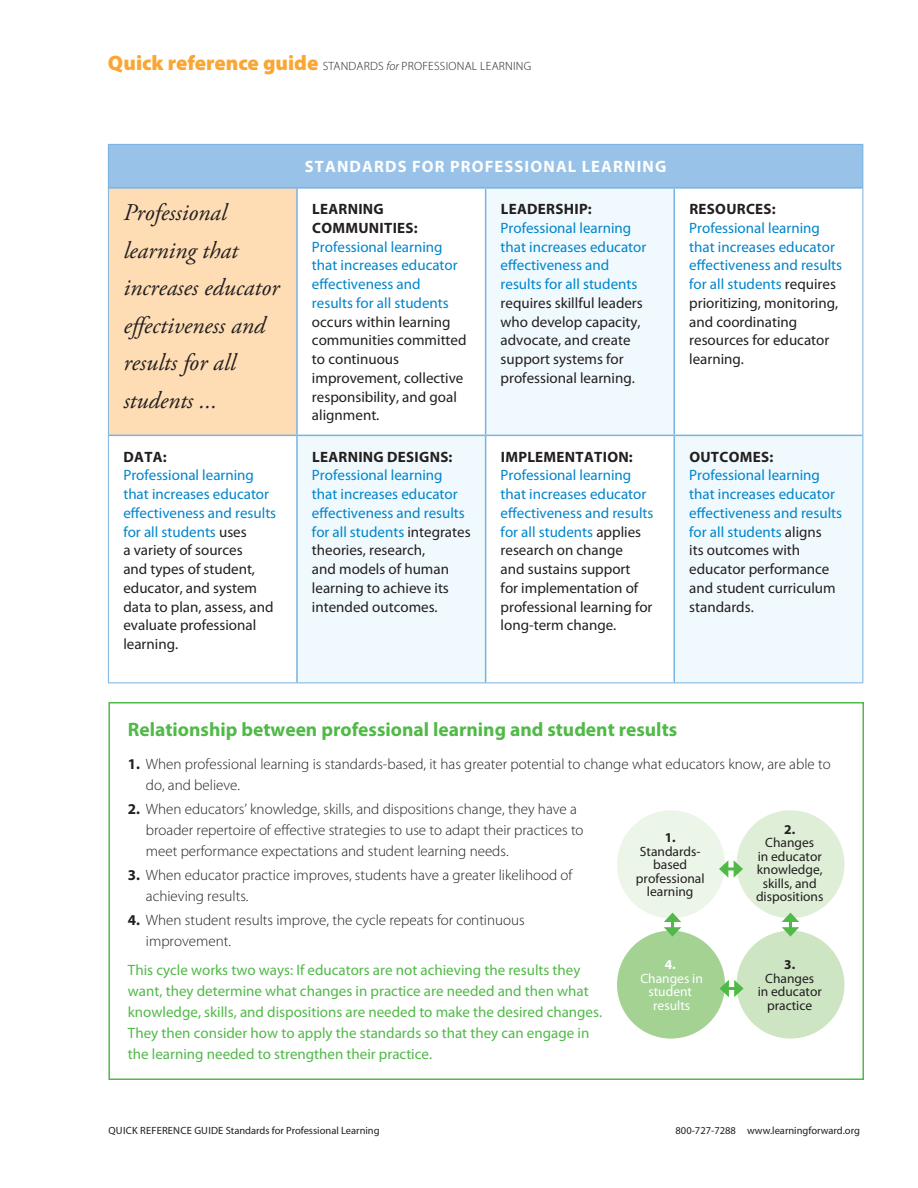
<style>
.page{position:relative;width:918px;height:1188px;background:#fff}
.page>*{position:absolute;margin:0;border:0;box-sizing:border-box;transform-origin:0 0}
.t1{font:italic 24px/37.5px "Adobe Garamond Pro";color:#231f20}
.t2{font:700 19.5px "Myriad Pro";color:#51b948}
.t3{font:700 16.5px "Myriad Pro";letter-spacing:.07em;color:#fff}
.t4{font:15px/18.8px "Myriad Pro";color:#231f20}
.t5{font:15px/18.8px "Myriad Pro";color:#0085cb}
.t6{font:300 15px/21px "Myriad Pro";color:#231f20}
.t7{font:15px/21px "Myriad Pro";color:#51b948}
.t8{font:700 15px/18.8px "Myriad Pro";letter-spacing:.02em;color:#231f20}
.t9{font:13.5px/13.5px "Myriad Pro";color:#231f20;text-align:center}
.t10{font:13.5px/13.5px "Myriad Pro";color:#fff;text-align:center}
.t11{font:700 13.5px "Myriad Pro";color:#231f20}
.t12{font:700 13.5px "Myriad Pro";color:#fff}
.t13{font:300 12px "Myriad Pro";letter-spacing:.02em;color:#231f20}
.t14{font:10.5px "Myriad Pro";color:#231f20}
.s1{font-weight:900;font-size:21px;color:#faa633}
.s2{font-style:italic}
.s3{color:#0085cb}
.s4{color:#231f20}
.s5{font-weight:700}
</style>
<div class="page">
<div style="left:108px;top:702px;width:756px;height:378px;border:2px solid #51b948"></div>
<div style="left:736px;top:931px;width:108px;height:108px;background:#cde5c3;border-radius:50%"></div>
<div style="left:736px;top:810px;width:108px;height:108px;background:#deeed7;border-radius:50%"></div>
<div style="left:617px;top:810px;width:108px;height:108px;background:#ebf5e8;border-radius:50%"></div>
<div style="left:617px;top:931px;width:108px;height:108px;background:#a3d293;border-radius:50%"></div>
<svg style="left:720px;top:980px;width:24px;height:17px"></svg>
<svg style="left:782px;top:913px;width:17px;height:24px"></svg>
<svg style="left:664px;top:913px;width:17px;height:24px"></svg>
<svg style="left:719px;top:860px;width:24px;height:18px"></svg>
<div style="left:108px;top:144px;width:755px;height:44px;background:#98c2e7"></div>
<div style="left:108px;top:188px;width:189px;height:247px;background:#feddb5"></div>
<svg style="left:298px;top:189px;width:564px;height:493px;fill:#f0f9fd"></svg>
<hr style="left:485px;top:189px;width:1px;height:246px;background:#78b3e1">
<hr style="left:674px;top:189px;width:1px;height:246px;background:#78b3e1">
<hr style="left:297px;top:435px;width:189px;height:1px;background:#78b3e1">
<hr style="left:296px;top:436px;width:2px;height:246px;background:#78b3e1">
<hr style="left:486px;top:435px;width:188px;height:1px;background:#78b3e1">
<hr style="left:485px;top:436px;width:1px;height:246px;background:#78b3e1">
<hr style="left:674px;top:435px;width:188px;height:1px;background:#78b3e1">
<hr style="left:674px;top:436px;width:1px;height:246px;background:#78b3e1">
<hr style="left:862px;top:188px;width:1px;height:247px;background:#78b3e1">
<hr style="left:108px;top:435px;width:1px;height:247px;background:#78b3e1">
<hr style="left:862px;top:435px;width:1px;height:247px;background:#78b3e1">
<hr style="left:108px;top:682px;width:189px;height:1px;background:#78b3e1">
<hr style="left:297px;top:682px;width:189px;height:1px;background:#78b3e1">
<hr style="left:486px;top:682px;width:188px;height:1px;background:#78b3e1">
<hr style="left:674px;top:682px;width:189px;height:1px;background:#78b3e1">
<hr style="left:108px;top:144px;width:189px;height:1px;background:#78b3e1">
<hr style="left:108px;top:145px;width:1px;height:43px;background:#78b3e1">
<hr style="left:297px;top:144px;width:189px;height:1px;background:#78b3e1">
<hr style="left:486px;top:144px;width:188px;height:1px;background:#78b3e1">
<hr style="left:674px;top:144px;width:189px;height:1px;background:#78b3e1">
<hr style="left:862px;top:145px;width:1px;height:43px;background:#78b3e1">
<hr style="left:297px;top:187px;width:189px;height:2px;background:#78b3e1">
<hr style="left:486px;top:187px;width:188px;height:2px;background:#78b3e1">
<hr style="left:674px;top:187px;width:188px;height:2px;background:#78b3e1">
<hr style="left:109px;top:187px;width:188px;height:2px;background:#78b3e1">
<hr style="left:296px;top:189px;width:2px;height:246px;background:#78b3e1">
<hr style="left:109px;top:435px;width:188px;height:1px;background:#78b3e1">
<hr style="left:108px;top:188px;width:1px;height:247px;background:#78b3e1">
<p class="t13" style="left:108px;top:59px;width:425px"><span class="s1">Quick reference guide</span> Standards <span class="s2">for</span> Profess ional learning</p>
<p class="t3" style="left:305px;top:157px;width:363px">STANDARDS FOR PROFESSIONAL LEARNING</p>
<h1 class="t1" style="left:123px;top:195px;width:157px">Professional learning that increases educator effectiveness and results for all students ...</h1>
<p class="t8" style="left:312px;top:200px;width:107px">LEARNING<br>COMMUNITIES:</p>
<p class="t5" style="left:312px;top:238px;width:147px">Professional learning that increases educator effectiveness and results for all students</p>
<p class="t4" style="left:312px;top:313px;width:156px">occurs within learning communities committed to continuous improvement, collective responsibility, and goal alignment.</p>
<p class="t8" style="left:124px;top:447px;width:45px">DATA:</p>
<p class="t4" style="left:123px;top:466px;width:154px"><span class="s3">Professional learning that increases educator effectiveness and results for all students</span> uses<br>a variety of sources<br>and types of student, educator, and system data to plan, assess, and evaluate professional learning.</p>
<p class="t8" style="left:312px;top:447px;width:142px">LEARNING DESIGNS:</p>
<p class="t4" style="left:312px;top:466px;width:160px"><span class="s3">Professional learning that increases educator effectiveness and results for all students</span> integrates theories, research,<br>and models of human learning to achieve its intended outcomes.</p>
<p class="t8" style="left:501px;top:200px;width:93px">LEADERSHIP:</p>
<p class="t5" style="left:501px;top:219px;width:147px">Professional learning that increases educator effectiveness and results for all students</p>
<p class="t4" style="left:501px;top:294px;width:144px">requires skillful leaders who develop capacity, advocate, and create support systems for professional learning.</p>
<p class="t8" style="left:501px;top:447px;width:134px">IMPLEMENTATION:</p>
<p class="t4" style="left:501px;top:466px;width:154px"><span class="s3">Professional learning that increases educator effectiveness and results for all students</span> applies research on change<br>and sustains support<br>for implementation of professional learning for long-term change.</p>
<p class="t8" style="left:689px;top:200px;width:88px">RESOURCES:</p>
<p class="t5" style="left:689px;top:219px;width:154px">Professional learning that increases educator effectiveness and results for all students <span class="s4">requires prioritizing, monitoring, and coordinating resources for educator learning.</span></p>
<p class="t8" style="left:689px;top:447px;width:85px">OUTCOMES:</p>
<p class="t5" style="left:689px;top:466px;width:154px">Professional learning that increases educator effectiveness and results for all students <span class="s4">aligns<br>its outcomes with educator performance and student curriculum standards.</span></p>
<h2 class="t2" style="left:128px;top:719px;width:551px">RELATIONSHIP BETWEEN PROFESSIONAL LEARNING AND STUDENT RESULTS</h2>
<p class="t6" style="left:146px;top:754px;width:686px;text-indent:-18px"><span class="s5">1.</span> When professional learning is standards-based, it has greater potential to change what educators know, are able to do, and believe.</p>
<p class="t6" style="left:146px;top:799px;width:439px;text-indent:-18px"><span class="s5">2.</span> When educators’ knowledge, skills, and dispositions change, they have a broader repertoire of effective strategies to use to adapt their practices to meet performance expectations and student learning needs.</p>
<p class="t6" style="left:146px;top:865px;width:429px;text-indent:-18px"><span class="s5">3.</span> When educator practice improves, students have a greater likelihood of achieving results.</p>
<p class="t6" style="left:146px;top:910px;width:380px;text-indent:-18px"><span class="s5">4.</span> When student results improve, the cycle repeats for continuous improvement.</p>
<p class="t7" style="left:128px;top:959px;width:476px">This cycle works two ways: If educators are not achieving the results they want, they determine what changes in practice are needed and then what knowledge, skills, and dispositions are needed to make the desired changes.<br>They then consider how to apply the standards so that they can engage in the learning needed to strengthen their practice.</p>
<p class="t11" style="left:784px;top:957px;width:13px">3.</p>
<p class="t11" style="left:784px;top:822px;width:13px">2.</p>
<p class="t9" style="left:756px;top:836px;width:69px">Changes<br>in educator knowledge, skills, and dispositions</p>
<p class="t11" style="left:665px;top:830px;width:13px">1.</p>
<p class="t9" style="left:636px;top:845px;width:70px">Standards&shy;based professional learning</p>
<p class="t12" style="left:665px;top:957px;width:13px">4.</p>
<p class="t10" style="left:640px;top:972px;width:64px">Changes in student results</p>
<p class="t9" style="left:758px;top:972px;width:66px">Changes<br>in educator practice</p>
<p class="t14" style="left:109px;top:1125px;width:273px">QUICK REFERENCE GUIDE Standards for Professional Learning</p>
<p class="t14" style="left:676px;top:1125px;width:186px">800-727-7288 www.learningforward.org</p>
</div>
